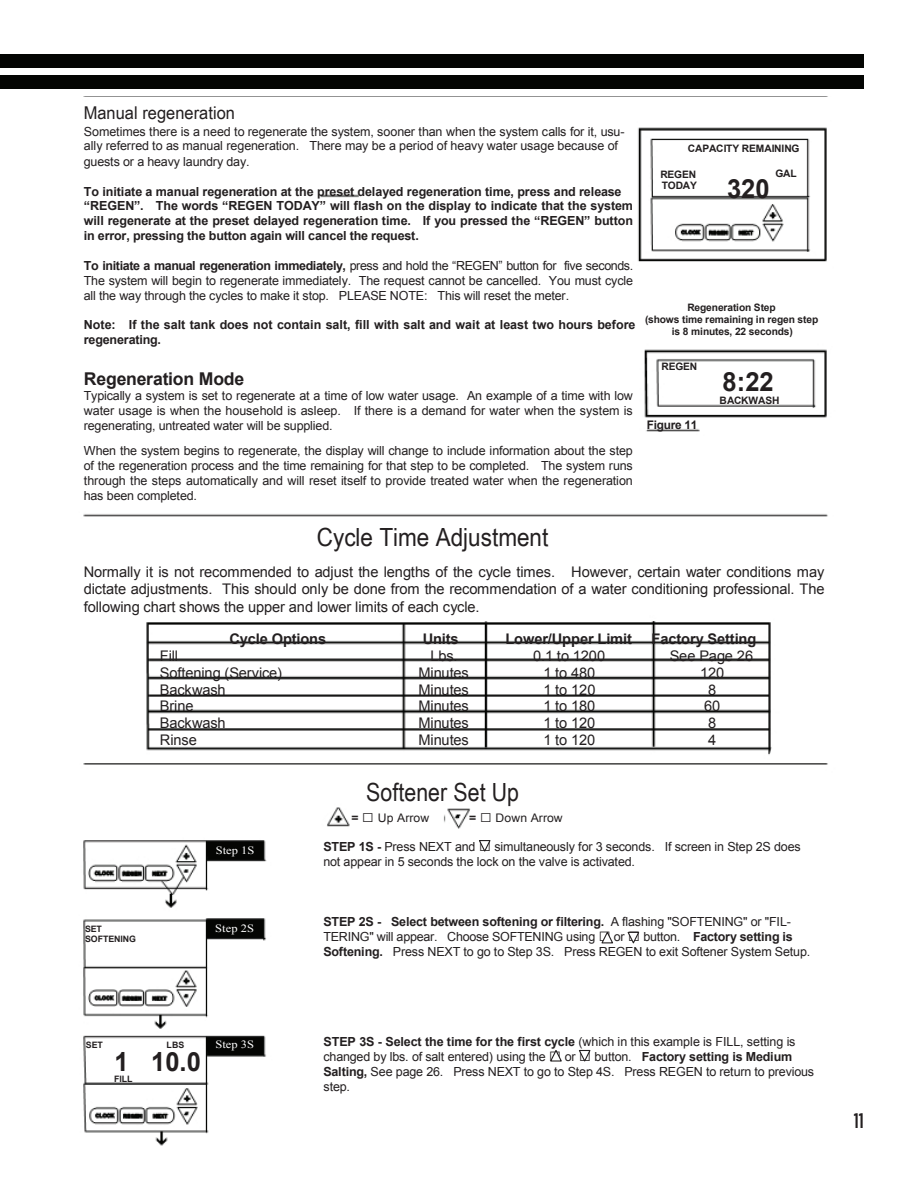
<style>
.page{position:relative;width:918px;height:1188px;background:#fff}
.page>*{position:absolute;margin:0;border:0;box-sizing:border-box;transform-origin:0 0}
.t1{font:700 26.4px "Arial";letter-spacing:.005em;color:#231f20}
.t2{font:25.05px "Arial Narrow";color:#231f20;scale:1.1 1}
.t3{font:25.05px "Arial Narrow";color:#231f20;scale:1.04 1}
.t4{font:500 21px "Gotham Condensed";color:#231f20}
.t5{font:17.7px "Arial Narrow";color:#231f20;scale:1.14 1}
.t6{font:700 17.7px "Arial";letter-spacing:-.01em;color:#231f20}
.t7{font:14.7px/17.7px "Arial";letter-spacing:-.01em;color:#231f20;text-align:justify}
.t8{font:700 14.7px "Arial";letter-spacing:-.01em;color:#231f20}
.t9{font:12.45px/15px "Arial";letter-spacing:-.01em;color:#231f20}
.t10{font:700 12.45px/15px "Arial";letter-spacing:-.005em;color:#231f20}
.t11{font:11.85px "Arial";letter-spacing:.005em;color:#231f20}
.t12{font:700 11.85px "Arial";letter-spacing:-.015em;color:#231f20}
.t13{font:11.1px "Times New Roman";letter-spacing:.005em;color:#fff;scale:1.12 1}
.t14{font:700 10.2px/12.5px "Arial";letter-spacing:-.01em;color:#231f20;text-align:center}
.t15{font:700 8.85px "Arial";letter-spacing:-.005em;color:#231f20}
.s1{font-weight:700}
</style>
<div class="page">
<div style="left:0;top:54px;width:864px;height:14px;background:#040503"></div>
<div style="left:0;top:75px;width:864px;height:13px;background:#040503"></div>
<img style="left:83px;top:127px;width:745px;height:1019px">
<svg style="left:363px;top:813px;width:10px;height:9px"></svg>
<svg style="left:481px;top:813px;width:9px;height:9px"></svg>
<svg style="left:478px;top:839px;width:14px;height:15px"></svg>
<svg style="left:600px;top:931px;width:14px;height:13px"></svg>
<svg style="left:627px;top:931px;width:13px;height:14px"></svg>
<svg style="left:549px;top:1049px;width:14px;height:13px"></svg>
<svg style="left:578px;top:1049px;width:14px;height:14px"></svg>
<h3 class="t5" style="left:84px;top:100px;width:134px">Manual regeneration</h3>
<p class="t9" style="left:84px;top:124px;width:542px">Sometimes there is a need to regenerate the system, sooner than when the system calls for it, usu&shy;ally referred to as manual regeneration. There may be a period of heavy water usage because of</p>
<p class="t9" style="left:84px;top:154px;width:167px">guests or a heavy laundry day.</p>
<p class="t10" style="left:84px;top:184px;width:551px">To initiate a manual regeneration at the preset delayed regeneration time, press and release “REGEN”. The words “REGEN TODAY” will flash on the display to indicate that the system will regenerate at the preset delayed regeneration time. If you pressed the “REGEN” button in error, pressing the button again will cancel the request.</p>
<p class="t9" style="left:84px;top:259px;width:551px;text-align:justify"><span class="s1">To initiate a manual regeneration immediately,</span> press and hold the “REGEN” button for five seconds.<br>The system will begin to regenerate immediately. The request cannot be cancelled. You must cycle all the way through the cycles to make it stop. PLEASE NOTE: This will reset the meter.</p>
<p class="t14" style="left:688px;top:142px;width:113px">CAPACITY REMAINING</p>
<p class="t14" style="left:660px;top:169px;width:37px">REGEN</p>
<p class="t14" style="left:775px;top:167px;width:23px">GAL</p>
<p class="t14" style="left:662px;top:180px;width:37px">TODAY</p>
<h1 class="t1" style="left:727px;top:171px;width:44px">320</h1>
<p class="t14" style="left:687px;top:302px;width:90px">Regeneration Step</p>
<p class="t10" style="left:84px;top:318px;width:553px">Note: If the salt tank does not contain salt, fill with salt and wait at least two hours before regenerating.</p>
<p class="t14" style="left:645px;top:313px;width:175px">(shows time remaining in regen step is 8 minutes, 22 seconds)</p>
<p class="t14" style="left:662px;top:361px;width:37px">REGEN</p>
<h3 class="t6" style="left:84px;top:367px;width:162px">Regeneration Mode</h3>
<p class="t9" style="left:84px;top:389px;width:551px;text-align:justify">Typically a system is set to regenerate at a time of low water usage. An example of a time with low water usage is when the household is asleep. If there is a demand for water when the system is regenerating, untreated water will be supplied.</p>
<p class="t9" style="left:84px;top:443px;width:551px;text-align:justify">When the system begins to regenerate, the display will change to include information about the step of the regeneration process and the time remaining for that step to be completed. The system runs through the steps automatically and will reset itself to provide treated water when the regeneration has been completed.</p>
<h2 class="t2" style="left:317px;top:519px;width:212px">Cycle Time Adjustment</h2>
<h1 class="t1" style="left:723px;top:365px;width:53px">8:22</h1>
<p class="t14" style="left:720px;top:394px;width:61px">BACKWASH</p>
<p class="t12" style="left:647px;top:417px;width:52px">Figure 11</p>
<p class="t7" style="left:84px;top:563px;width:742px">Normally it is not recommended to adjust the lengths of the cycle times. However, certain water conditions may dictate adjustments. This should only be done from the recommendation of a water conditioning professional. The following chart shows the upper and lower limits of each cycle.</p>
<p class="t8" style="left:229px;top:629px;width:99px">Cycle Options</p>
<p class="t8" style="left:423px;top:629px;width:38px">Units</p>
<p class="t8" style="left:505px;top:629px;width:128px">Lower/Upper Limit</p>
<p class="t8" style="left:651px;top:629px;width:106px">Factory Setting</p>
<p class="t7" style="left:160px;top:647px;width:20px">Fill</p>
<p class="t7" style="left:431px;top:647px;width:29px">Lbs.</p>
<p class="t7" style="left:533px;top:647px;width:73px">0.1 to 1200</p>
<p class="t7" style="left:670px;top:647px;width:85px">See Page 26</p>
<p class="t7" style="left:160px;top:664px;width:124px">Softening (Service)</p>
<p class="t7" style="left:419px;top:664px;width:52px">Minutes</p>
<p class="t7" style="left:543px;top:664px;width:54px">1 to 480</p>
<p class="t7" style="left:700px;top:664px;width:26px">120</p>
<p class="t7" style="left:160px;top:681px;width:67px">Backwash</p>
<p class="t7" style="left:419px;top:681px;width:52px">Minutes</p>
<p class="t7" style="left:543px;top:681px;width:54px">1 to 120</p>
<p class="t7" style="left:708px;top:681px;width:10px">8</p>
<p class="t7" style="left:160px;top:698px;width:35px">Brine</p>
<p class="t7" style="left:419px;top:698px;width:52px">Minutes</p>
<p class="t7" style="left:543px;top:698px;width:54px">1 to 180</p>
<p class="t7" style="left:704px;top:698px;width:18px">60</p>
<p class="t7" style="left:160px;top:714px;width:67px">Backwash</p>
<p class="t7" style="left:419px;top:714px;width:52px">Minutes</p>
<p class="t7" style="left:543px;top:714px;width:54px">1 to 120</p>
<p class="t7" style="left:708px;top:714px;width:10px">8</p>
<p class="t7" style="left:160px;top:731px;width:38px">Rinse</p>
<p class="t7" style="left:419px;top:731px;width:52px">Minutes</p>
<p class="t7" style="left:543px;top:731px;width:54px">1 to 120</p>
<p class="t7" style="left:708px;top:731px;width:10px">4</p>
<h2 class="t3" style="left:366px;top:774px;width:149px">Softener Set Up</h2>
<p class="t12" style="left:351px;top:810px;width:9px">=</p>
<p class="t11" style="left:378px;top:810px;width:53px">Up Arrow</p>
<p class="t12" style="left:469px;top:810px;width:9px">=</p>
<p class="t11" style="left:496px;top:810px;width:69px">Down Arrow</p>
<p class="t13" style="left:216px;top:843px;width:36px">Step 1S</p>
<p class="t9" style="left:323px;top:839px;width:154px"><span class="s1">STEP 1S -</span> Press NEXT and</p>
<p class="t9" style="left:323px;top:839px;width:479px;text-indent:171px">simultaneously for 3 seconds. If screen in Step 2S does not appear in 5 seconds the lock on the valve is activated.</p>
<p class="t15" style="left:85px;top:923px;width:18px">SET</p>
<p class="t13" style="left:215px;top:920px;width:36px">Step 2S</p>
<p class="t15" style="left:85px;top:933px;width:52px">SOFTENING</p>
<p class="t9" style="left:323px;top:914px;width:469px"><span class="s1">STEP 2S - Select between softening or filtering.</span> A flashing "SOFTENING" or "FIL-<br>TERING" will appear. Choose SOFTENING using</p>
<p class="t9" style="left:323px;top:929px;width:488px;text-indent:320px">button. <span class="s1">Factory setting is<br>Softening.</span> Press NEXT to go to Step 3S. Press REGEN to exit Softener System Setup.</p>
<p class="t9" style="left:614px;top:929px;width:12px">or</p>
<p class="t15" style="left:86px;top:1039px;width:18px">SET</p>
<p class="t15" style="left:167px;top:1039px;width:19px">LBS</p>
<p class="t13" style="left:215px;top:1036px;width:36px">Step 3S</p>
<h1 class="t1" style="left:115px;top:1045px;width:88px">1 10.0</h1>
<p class="t15" style="left:114px;top:1073px;width:20px">FILL</p>
<p class="t9" style="left:323px;top:1034px;width:474px"><span class="s1">STEP 3S - Select the time for the first cycle</span> (which in this example is FILL, setting is changed by lbs. of salt entered) using the</p>
<p class="t9" style="left:324px;top:1049px;width:492px;text-indent:271px">button. <span class="s1">Factory setting is Medium<br>Salting,</span> See page 26. Press NEXT to go to Step 4S. Press REGEN to return to previous step.</p>
<p class="t9" style="left:565px;top:1049px;width:12px">or</p>
<h3 class="t4" style="left:854px;top:1109px;width:12px">11</h3>
</div>
